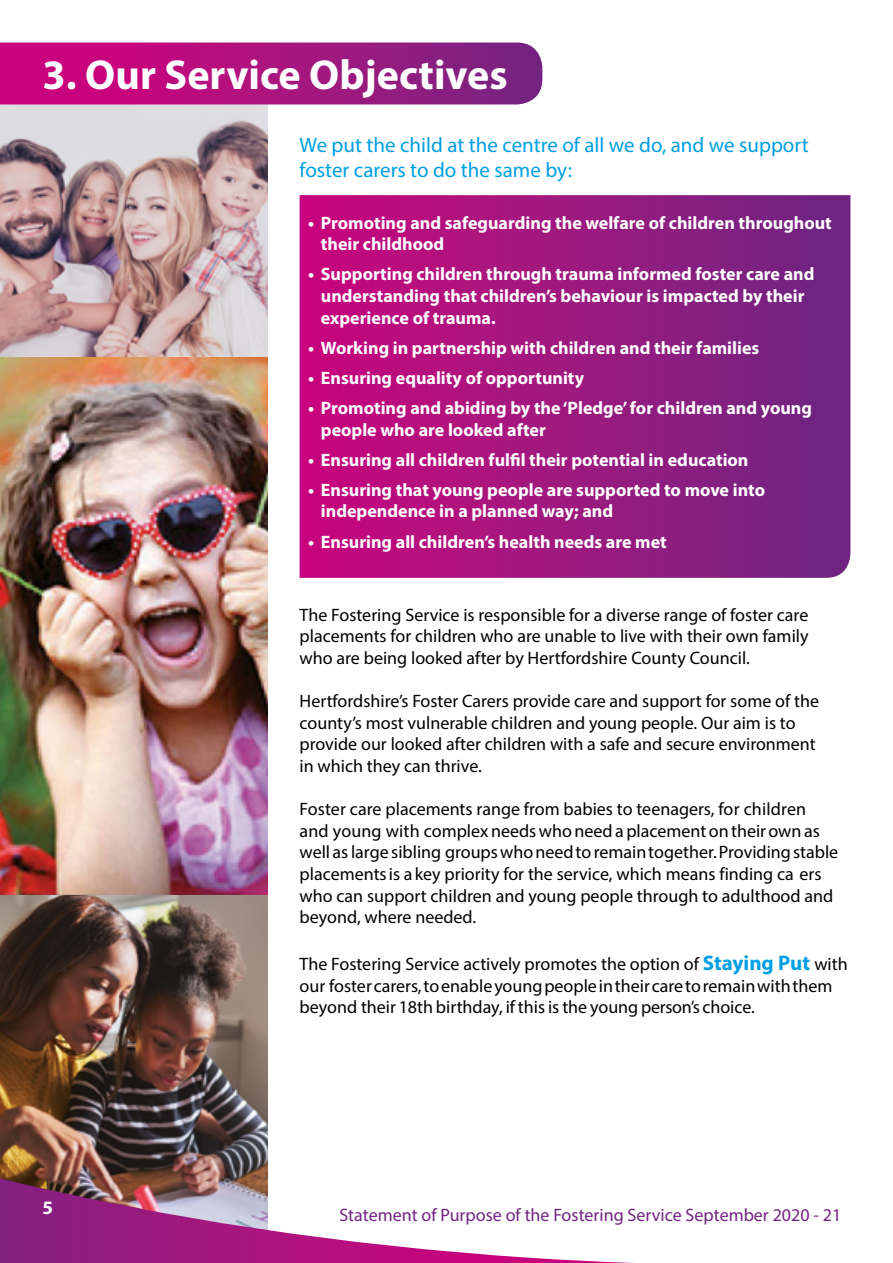
<style>
.page{position:relative;width:893px;height:1263px;background:#fff}
.page>*{position:absolute;margin:0;border:0;box-sizing:border-box;transform-origin:0 0}
.Page_Header{font:700 42px "Myriad Pro";color:#fff}
.Standfirst{font:21px/25.2px "Myriad Pro";color:#009fe3}
.t1{font:700 19.05px "Myriad Pro";color:#fff}
.Body_text{font:18px/21.6px "Myriad Pro";color:#000}
.t2{font:700 18px/21.6px "Myriad Pro";color:#fff}
.t3{font:18px "Myriad Pro";color:#712381}
.s1{font-weight:700;font-size:21px;color:#009fe3}
</style>
<div class="page">
<img style="left:0;top:104px;width:268px;height:1074px">
<svg style="left:0;top:1178px;width:633px;height:85px"></svg>
<svg style="left:300px;top:195px;width:551px;height:383px;background:#9c177f"></svg>
<svg style="left:0;top:43px;width:542px;height:61px;background:#a8137f"></svg>
<p class="Page_Header" style="left:43px;top:48px;width:467px">3. Our Service Objectives</p>
<p class="Standfirst" style="left:300px;top:132px;width:511px">We put the child at the centre of all we do, and we support foster carers to do the same by:</p>
<p class="t2" style="left:321px;top:211px;width:513px;text-indent:-13px">• Promoting and safeguarding the welfare of children throughout their childhood</p>
<p class="t2" style="left:321px;top:263px;width:495px;text-indent:-13px">• Supporting children through trauma informed foster care and understanding that children’s behaviour is impacted by their experience of trauma.</p>
<p class="t2" style="left:308px;top:336px;width:453px">• Working in partnership with children and their families</p>
<p class="t2" style="left:308px;top:366px;width:277px">• Ensuring equality of opportunity</p>
<p class="t2" style="left:321px;top:396px;width:493px;text-indent:-13px">• Promoting and abiding by the ‘Pledge’ for children and young people who are looked after</p>
<p class="t2" style="left:308px;top:448px;width:442px">• Ensuring all children fulfil their potential in education</p>
<p class="t2" style="left:321px;top:478px;width:446px;text-indent:-13px">• Ensuring that young people are supported to move into independence in a planned way; and</p>
<p class="t2" style="left:308px;top:530px;width:360px">• Ensuring all children’s health needs are met</p>
<p class="t1" style="left:43px;top:1195px;width:12px">5</p>
<p class="Body_text" style="left:300px;top:604px;width:510px;text-align:justify">The Fostering Service is responsible for a diverse range of foster care placements for children who are unable to live with their own family who are being looked after by Hertfordshire County Council.</p>
<p class="Body_text" style="left:300px;top:690px;width:521px">Hertfordshire’s Foster Carers provide care and support for some of the county’s most vulnerable children and young people. Our aim is to provide our looked after children with a safe and secure environment in which they can thrive.</p>
<p class="Body_text" style="left:300px;top:798px;width:540px">Foster care placements range from babies to teenagers, for children and young with complex needs who need a placement on their own as well as large sibling groups who need to remain together. Providing stable placements is a key priority for the service, which means finding ca ers who can support children and young people through to adulthood and beyond, where needed.</p>
<p class="Body_text" style="left:300px;top:953px;width:550px">The Fostering Service actively promotes the option of <span class="s1">Staying Put</span> with our foster carers, to enable young people in their care to remain with them beyond their 18th birthday, if this is the young person’s choice.</p>
<p class="t3" style="left:339px;top:1204px;width:503px">Statement of Purpose of the Fostering Service September 2020 - 21</p>
</div>
